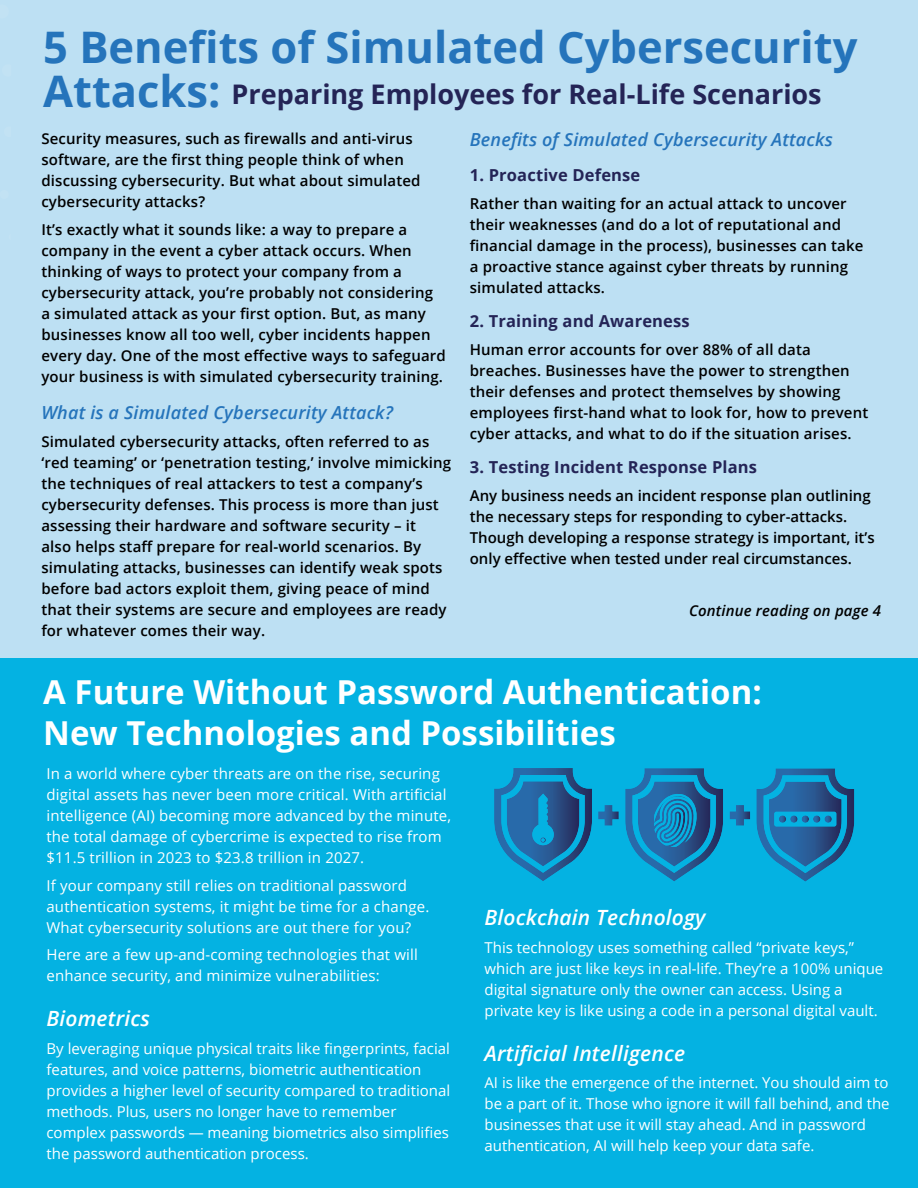
<style>
.page{position:relative;width:918px;height:1188px;background:#fff}
.page>*{position:absolute;margin:0;border:0;box-sizing:border-box;transform-origin:0 0}
.t1{font:700 43.5px "Open Sans";color:#2574bb}
.t2{font:700 33px/40.5px "Open Sans";color:#fff}
.t3{font:700 27px "Open Sans";color:#242456}
.t4{font:italic 600 21px "Open Sans";letter-spacing:.01em;color:#fff}
.t5{font:italic 600 18px "Open Sans";letter-spacing:.01em;color:#2574bb}
.t6{font:700 16.5px "Open Sans";letter-spacing:.01em;color:#242456}
.t7{font:600 15px/21px "Open Sans";letter-spacing:.01em;color:#000}
.t8{font:15px/21px "Open Sans";color:#fff}
.t9{font:italic 600 15px "Open Sans";letter-spacing:.01em;color:#000}
.s1{font-size:43.5px;color:#2574bb}
</style>
<div class="page">
<div style="left:0;top:0;width:918px;height:659px;background:#bde0f3"></div>
<div style="left:0;top:659px;width:918px;height:529px;background:#04b2e2"></div>
<svg style="left:494px;top:768px;width:98px;height:113px"></svg>
<svg style="left:625px;top:768px;width:98px;height:113px"></svg>
<svg style="left:756px;top:768px;width:98px;height:114px"></svg>
<svg style="left:779px;top:815px;width:7px;height:8px"></svg>
<svg style="left:790px;top:815px;width:8px;height:8px"></svg>
<svg style="left:802px;top:815px;width:7px;height:8px"></svg>
<svg style="left:813px;top:815px;width:7px;height:8px"></svg>
<svg style="left:824px;top:815px;width:8px;height:8px"></svg>
<svg style="left:598px;top:805px;width:21px;height:21px"></svg>
<svg style="left:730px;top:805px;width:20px;height:21px"></svg>
<h1 class="t1" style="left:43px;top:17px;width:816px">5 Benefits of Simulated Cybersecurity</h1>
<h3 class="t3" style="left:43px;top:83px;width:780px"><span class="s1">Attacks:</span> Preparing Employees for Real-Life Scenarios</h3>
<p class="t7" style="left:41px;top:128px;width:381px">Security measures, such as firewalls and anti-virus software, are the first thing people think of when discussing cybersecurity. But what about simulated cybersecurity attacks?</p>
<p class="t7" style="left:41px;top:220px;width:406px">It’s exactly what it sounds like: a way to prepare a company in the event a cyber attack occurs. When thinking of ways to protect your company from a cybersecurity attack, you’re probably not considering<br>a simulated attack as your first option. But, as many businesses know all too well, cyber incidents happen every day. One of the most effective ways to safeguard your business is with simulated cybersecurity training.</p>
<p class="t5" style="left:41px;top:406px;width:353px">What is a Simulated Cybersecurity Attack?</p>
<p class="t7" style="left:41px;top:433px;width:411px">Simulated cybersecurity attacks, often referred to as ‘red teaming’ or ‘penetration testing,’ involve mimicking the techniques of real attackers to test a company’s cybersecurity defenses. This process is more than just assessing their hardware and software security – it<br>also helps staff prepare for real-world scenarios. By simulating attacks, businesses can identify weak spots before bad actors exploit them, giving peace of mind that their systems are secure and employees are ready for whatever comes their way.</p>
<p class="t5" style="left:470px;top:128px;width:365px">Benefits of Simulated Cybersecurity Attacks</p>
<p class="t6" style="left:470px;top:168px;width:172px">1. Proactive Defense</p>
<p class="t7" style="left:470px;top:194px;width:395px">Rather than waiting for an actual attack to uncover their weaknesses (and do a lot of reputational and financial damage in the process), businesses can take a proactive stance against cyber threats by running simulated attacks.</p>
<p class="t6" style="left:470px;top:315px;width:221px">2. Training and Awareness</p>
<p class="t7" style="left:470px;top:340px;width:400px">Human error accounts for over 88% of all data breaches. Businesses have the power to strengthen their defenses and protect themselves by showing employees first-hand what to look for, how to prevent cyber attacks, and what to do if the situation arises.</p>
<p class="t6" style="left:470px;top:461px;width:289px">3. Testing Incident Response Plans</p>
<p class="t7" style="left:470px;top:487px;width:406px">Any business needs an incident response plan outlining the necessary steps for responding to cyber-attacks.<br>Though developing a response strategy is important, it’s only effective when tested under real circumstances.</p>
<p class="t9" style="left:689px;top:605px;width:194px">Continue reading on page 4</p>
<h2 class="t2" style="left:43px;top:671px;width:720px">A Future Without Password Authentication:<br>New Technologies and Possibilities</h2>
<p class="t8" style="left:46px;top:762px;width:406px">In a world where cyber threats are on the rise, securing digital assets has never been more critical. With artificial intelligence (AI) becoming more advanced by the minute, the total damage of cybercrime is expected to rise from $11.5 trillion in 2023 to $23.8 trillion in 2027.</p>
<p class="t8" style="left:46px;top:874px;width:384px">If your company still relies on traditional password authentication systems, it might be time for a change.<br>What cybersecurity solutions are out there for you?</p>
<p class="t8" style="left:46px;top:946px;width:373px">Here are a few up-and-coming technologies that will enhance security, and minimize vulnerabilities:</p>
<h3 class="t4" style="left:46px;top:1010px;width:105px">Biometrics</h3>
<p class="t8" style="left:46px;top:1038px;width:405px">By leveraging unique physical traits like fingerprints, facial features, and voice patterns, biometric authentication provides a higher level of security compared to traditional methods. Plus, users no longer have to remember complex passwords — meaning biometrics also simplifies the password authentication process.</p>
<h3 class="t4" style="left:484px;top:909px;width:223px">Blockchain Technology</h3>
<p class="t8" style="left:484px;top:936px;width:400px">This technology uses something called “private keys,” which are just like keys in real-life. They’re a 100% unique digital signature only the owner can access. Using a private key is like using a code in a personal digital vault.</p>
<h3 class="t4" style="left:484px;top:1039px;width:202px">Artificial Intelligence</h3>
<p class="t8" style="left:484px;top:1072px;width:407px">AI is like the emergence of the internet. You should aim to be a part of it. Those who ignore it will fall behind, and the businesses that use it will stay ahead. And in password authentication, AI will help keep your data safe.</p>
</div>
